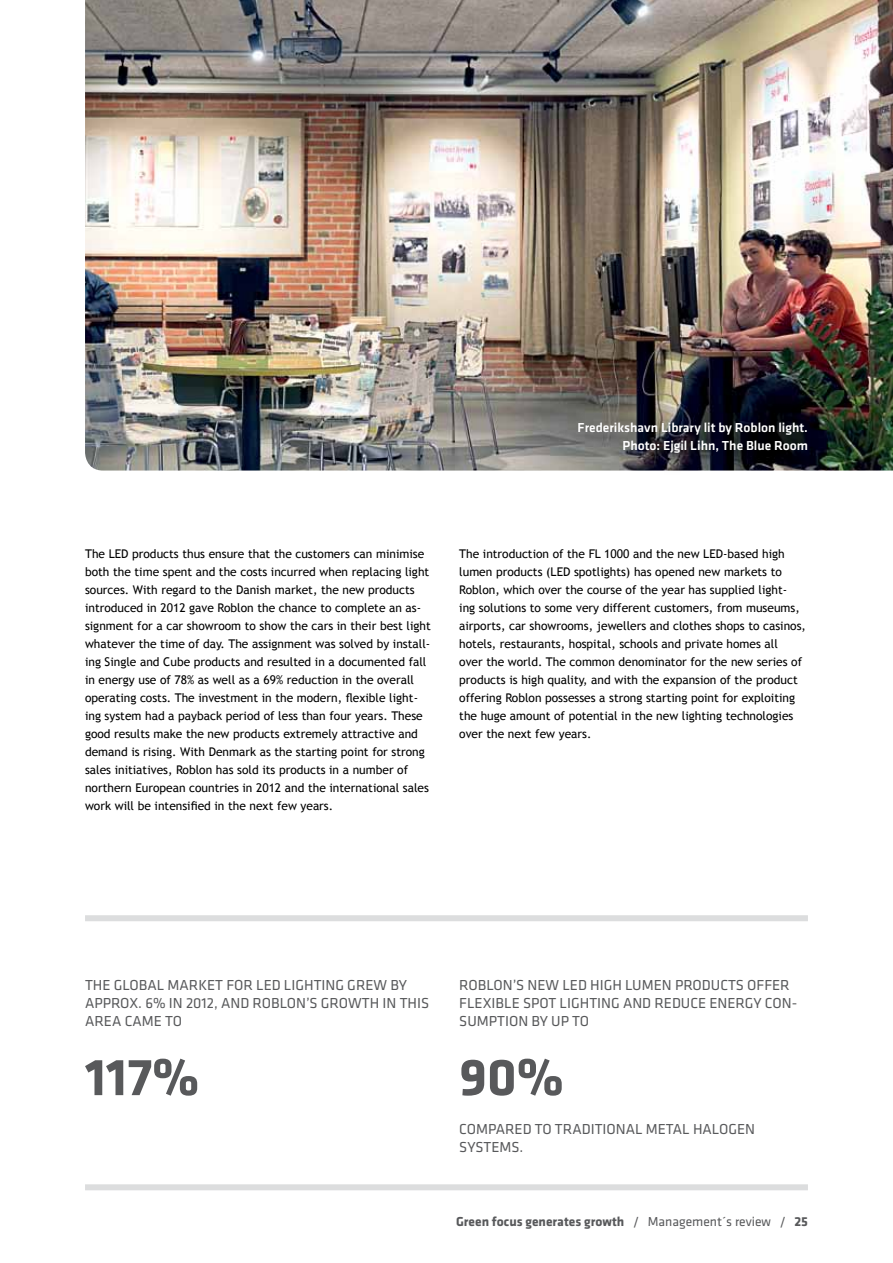
<style>
.page{position:relative;width:893px;height:1263px;background:#fff}
.page>*{position:absolute;margin:0;border:0;box-sizing:border-box;transform-origin:0 0}
.t1{font:700 54px "Klavika";color:#58595b}
.t2{font:15px/18px "Klavika";color:#58595b}
.t3{font:500 13.5px/18px "Klavika";color:#fff;text-align:right}
.t4{font:700 13.5px "Klavika";color:#58595b}
.t5{font:12px/18px "Trebuchet MS";color:#000}
.s1{font-weight:400}
</style>
<div class="page">
<div style="left:85px;top:1184px;width:723px;height:6px;background:#dcddde"></div>
<img style="left:85px;top:0;width:808px;height:470px">
<div style="left:85px;top:915px;width:723px;height:6px;background:#dcddde"></div>
<div style="left:556px;top:401px;width:273px;height:74px;background:#000;opacity:.75"></div>
<p class="t3" style="left:578px;top:418px;width:232px">Frederikshavn Library lit by Roblon light.<br>Photo: Ejgil Lihn, The Blue Room</p>
<p class="t5" style="left:85px;top:545px;width:347px">The LED products thus ensure that the customers can minimise both the time spent and the costs incurred when replacing light sources. With regard to the Danish market, the new products introduced in 2012 gave Roblon the chance to complete an as&shy;signment for a car showroom to show the cars in their best light whatever the time of day. The assignment was solved by install&shy;ing Single and Cube products and resulted in a documented fall in energy use of 78% as well as a 69% reduction in the overall operating costs. The investment in the modern, flexible light&shy;ing system had a payback period of less than four years. These good results make the new products extremely attractive and demand is rising. With Denmark as the starting point for strong sales initiatives, Roblon has sold its products in a number of northern European countries in 2012 and the international sales work will be intensified in the next few years.</p>
<p class="t5" style="left:459px;top:545px;width:348px">The introduction of the FL 1000 and the new LED-based high lumen products (LED spotlights) has opened new markets to Roblon, which over the course of the year has supplied light&shy;ing solutions to some very different customers, from museums, airports, car showrooms, jewellers and clothes shops to casinos, hotels, restaurants, hospital, schools and private homes all<br>over the world. The common denominator for the new series of products is high quality, and with the expansion of the product offering Roblon possesses a strong starting point for exploiting the huge amount of potential in the new lighting technologies over the next few years.</p>
<p class="t2" style="left:85px;top:976px;width:346px">THE GLOBAL MARKET FOR LED LI GHTI NG GREW BY<br>APPROX. 6% I N 2012, AND ROBLON’S GROWTH I N THIS<br>AREA CAME TO</p>
<h1 class="t1" style="left:85px;top:1038px;width:116px">117%</h1>
<p class="t2" style="left:459px;top:976px;width:339px">ROBLON’S NEW LED HIGH LUMEN PRODUCTS OFFER<br>FLEXI BLE SPOT LIGHTI NG AND REDUCE ENERGY CON-<br>SUMPTION BY UP TO</p>
<h1 class="t1" style="left:459px;top:1038px;width:106px">90%</h1>
<p class="t2" style="left:459px;top:1120px;width:297px">COMPARED TO TRADITI ONAL METAL HALOGEN<br>SYSTEMS.</p>
<p class="t4" style="left:456px;top:1211px;width:353px">Green focus generates growth <span class="s1">/ MANAGEMENT´S REVIEW /</span> 25</p>
</div>
